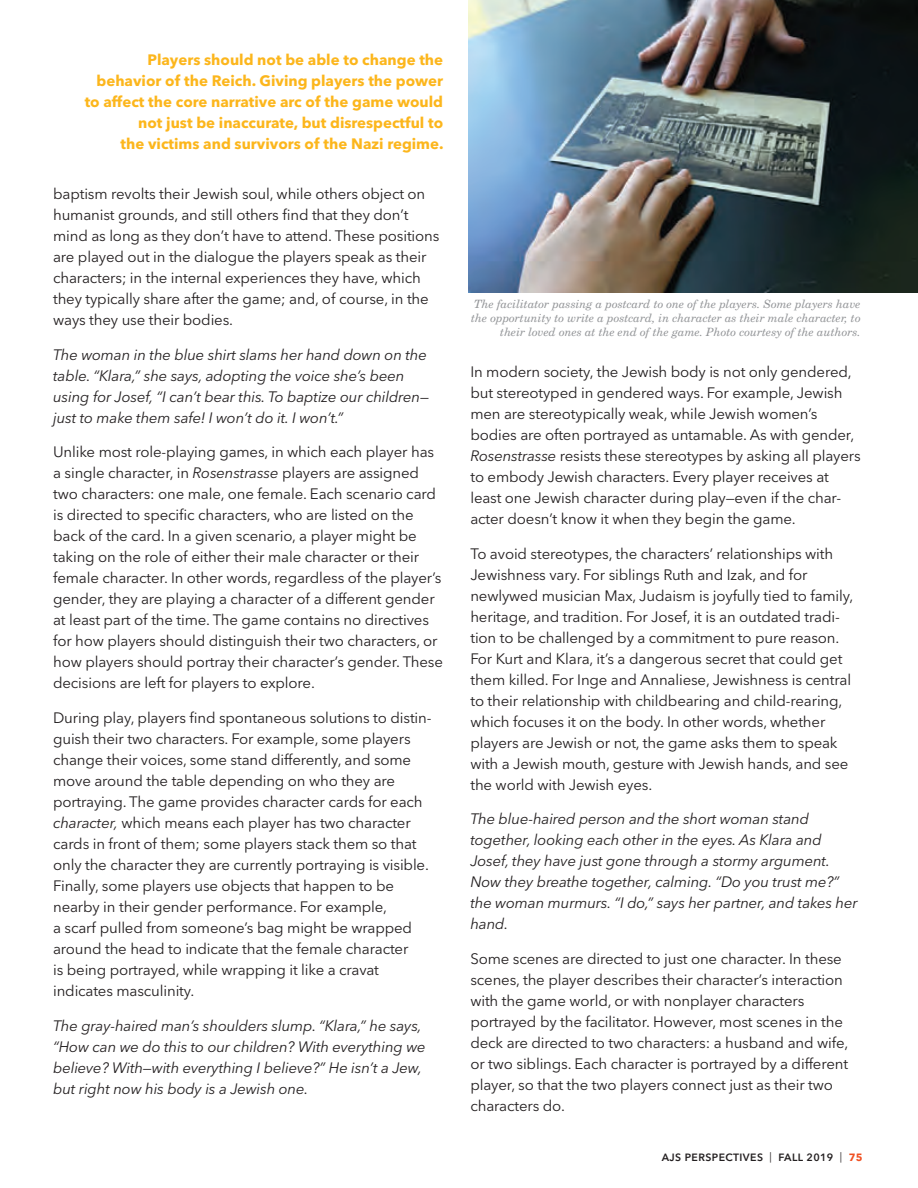
<style>
.page{position:relative;width:918px;height:1188px;background:#fff}
.page>*{position:absolute;margin:0;border:0;box-sizing:border-box;transform-origin:0 0}
.Body_Copy{font:15px/21px "Avenir Next LT Pro";letter-spacing:-.01em;color:#231f20}
.Body_Copy-2{font:italic 15px/21px "Avenir Next LT Pro";letter-spacing:-.01em;color:#231f20}
.Call_out{font:700 15px/21px "Avenir Next LT Pro";color:#fcb61c;text-align:right}
.Photo_Caption{font:italic 11.4px/14px "New Century Schlbk";color:#939598;text-align:right}
.t1{font:600 10.5px "Avenir Next LT Pro";letter-spacing:.04em;color:#231f20}
.s1{font-style:italic}
.s2{font-weight:400}
.s3{font-weight:700;color:#f05022}
</style>
<div class="page">
<img style="left:468px;top:0;width:450px;height:292px">
<p class="Call_out" style="left:85px;top:49px;width:360px">Players should not be able to change the behavior of the Reich. Giving players the power to affect the core narrative arc of the game would not just be inaccurate, but disrespectful to<br>the victims and survivors of the Nazi regime.</p>
<p class="Body_Copy" style="left:53px;top:183px;width:388px">baptism revolts their Jewish soul, while others object on humanist grounds, and still others find that they don’t mind as long as they don’t have to attend. These positions are played out in the dialogue the players speak as their characters; in the internal experiences they have, which they typically share after the game; and, of course, in the ways they use their bodies.</p>
<p class="Body_Copy-2" style="left:53px;top:344px;width:377px">The woman in the blue shirt slams her hand down on the table. “Klara,” she says, adopting the voice she’s been using for Josef, “I can’t bear this. To baptize our children— just to make them safe! I won’t do it. I won’t.”</p>
<p class="Body_Copy" style="left:53px;top:441px;width:391px">Unlike most role-playing games, in which each player has a single character, in <span class="s1">Rosenstrasse</span> players are assigned two characters: one male, one female. Each scenario card is directed to specific characters, who are listed on the back of the card. In a given scenario, a player might be taking on the role of either their male character or their female character. In other words, regardless of the player’s gender, they are playing a character of a different gender at least part of the time. The game contains no directives for how players should distinguish their two characters, or how players should portray their character’s gender. These decisions are left for players to explore.</p>
<p class="Body_Copy" style="left:53px;top:707px;width:380px">During play, players find spontaneous solutions to distin&shy;guish their two characters. For example, some players change their voices, some stand differently, and some move around the table depending on who they are portraying. The game provides character cards for each <span class="s1">character,</span> which means each player has two character cards in front of them; some players stack them so that only the character they are currently portraying is visible.<br>Finally, some players use objects that happen to be nearby in their gender performance. For example,<br>a scarf pulled from someone’s bag might be wrapped around the head to indicate that the female character<br>is being portrayed, while wrapping it like a cravat indicates masculinity.</p>
<p class="Body_Copy-2" style="left:53px;top:1014px;width:374px">The gray-haired man’s shoulders slump. “Klara,” he says, “How can we do this to our children? With everything we believe? With—with everything I believe?” He isn’t a Jew, but right now his body is a Jewish one.</p>
<p class="Photo_Caption" style="left:471px;top:297px;width:391px">The facilitator passing a postcard to one of the players. Some players have the opportunity to write a postcard, in character as their male character, to their loved ones at the end of the game. Photo courtesy of the authors.</p>
<p class="Body_Copy" style="left:470px;top:361px;width:392px">In modern society, the Jewish body is not only gendered, but stereotyped in gendered ways. For example, Jewish men are stereotypically weak, while Jewish women’s bodies are often portrayed as untamable. As with gender, <span class="s1">Rosenstrasse</span> resists these stereotypes by asking all players to embody Jewish characters. Every player receives at least one Jewish character during play—even if the char&shy;acter doesn’t know it when they begin the game.</p>
<p class="Body_Copy" style="left:470px;top:543px;width:384px">To avoid stereotypes, the characters’ relationships with Jewishness vary. For siblings Ruth and Izak, and for newlywed musician Max, Judaism is joyfully tied to family, heritage, and tradition. For Josef, it is an outdated tradi&shy;tion to be challenged by a commitment to pure reason.<br>For Kurt and Klara, it’s a dangerous secret that could get them killed. For Inge and Annaliese, Jewishness is central to their relationship with childbearing and child-rearing, which focuses it on the body. In other words, whether players are Jewish or not, the game asks them to speak with a Jewish mouth, gesture with Jewish hands, and see the world with Jewish eyes.</p>
<p class="Body_Copy-2" style="left:470px;top:808px;width:389px">The blue-haired person and the short woman stand together, looking each other in the eyes. As Klara and Josef, they have just gone through a stormy argument.<br>Now they breathe together, calming. “Do you trust me?” the woman murmurs. “I do,” says her partner, and takes her hand.</p>
<p class="Body_Copy" style="left:470px;top:948px;width:379px">Some scenes are directed to just one character. In these scenes, the player describes their character’s interaction with the game world, or with nonplayer characters portrayed by the facilitator. However, most scenes in the deck are directed to two characters: a husband and wife, or two siblings. Each character is portrayed by a different player, so that the two players connect just as their two characters do.</p>
<p class="t1" style="left:662px;top:1151px;width:202px">AJS PERSPECTIVES <span class="s2">|</span> FALL 2019 <span class="s2">|</span> <span class="s3">75</span></p>
</div>
